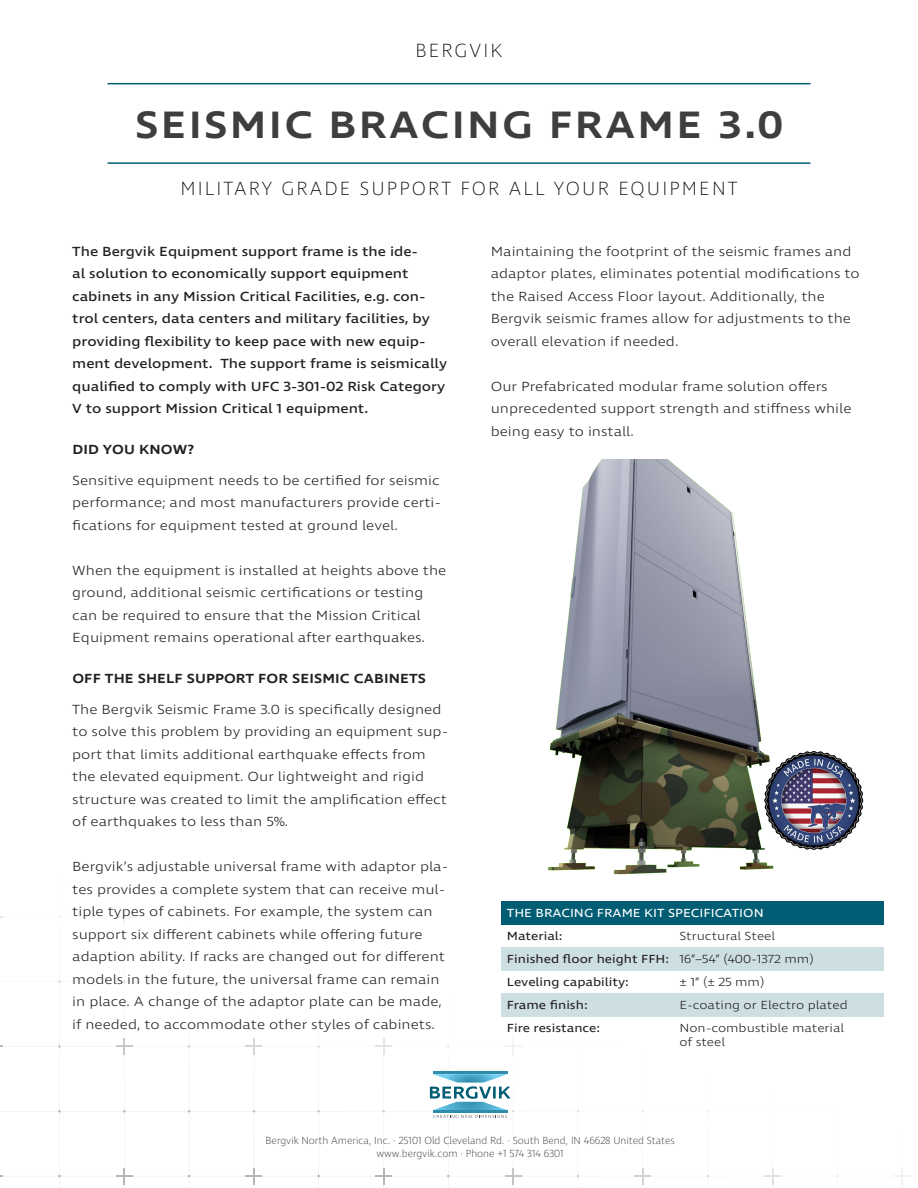
<style>
.page{position:relative;width:918px;height:1188px;background:#fff}
.page>*{position:absolute;margin:0;border:0;box-sizing:border-box;transform-origin:0 0}
.Rubrik{font:600 39px "Ingra Wd";letter-spacing:.06em;color:#3e3e3f}
.Framsida_över-_och_underrubrik{font:200 19.5px "Ingra";letter-spacing:.11em;color:#000001}
.t1{font:300 13.5px/22.5px "Ingra Wd";color:#231f20}
.t2{font:500 13.5px/22.5px "Ingra Wd";color:#231f20}
.t3{font:600 13.5px "Ingra Wd";letter-spacing:.01em;color:#231f20}
.t4{font:12px "Ingra Wd";color:#231f20}
.t5{font:300 12px/14.4px "Ingra Wd";color:#231f20}
.t6{font:12px "Ingra Wd";color:#fff}
.t7{font:200 10.5px "Ingra";color:#231f20}
.s1{font-weight:300}
</style>
<div class="page">
<hr style="left:108px;top:83px;width:702px;height:1px;background:#005d73">
<hr style="left:108px;top:162px;width:702px;height:2px;background:#005d73">
<svg style="left:0;top:901px;width:911px;height:287px"></svg>
<img style="left:548px;top:459px;width:316px;height:416px">
<div style="left:501px;top:947px;width:382px;height:24px;background:#cddfe3"></div>
<div style="left:501px;top:993px;width:382px;height:24px;background:#cddfe3"></div>
<div style="left:501px;top:901px;width:382px;height:24px;background:#005d73"></div>
<p class="Framsida_över-_och_underrubrik" style="left:415px;top:38px;width:89px">BERGVIK</p>
<p class="Rubrik" style="left:135px;top:101px;width:650px">SEISMIC BRACING FRAME 3.0</p>
<p class="Framsida_över-_och_underrubrik" style="left:180px;top:176px;width:559px">MILITARY GRADE SUPPORT FOR ALL YOUR EQUIPMENT</p>
<p class="t2" style="left:72px;top:241px;width:376px">The Bergvik Equipment support frame is the ide-<br>al solution to economically support equipment cabinets in any Mission Critical Facilities, e.g. con&shy;trol centers, data centers and military facilities, by providing flexibility to keep pace with new equip&shy;ment development. The support frame is seismically qualified to comply with UFC 3-301-02 Risk Category V to support Mission Critical 1 equipment.</p>
<p class="t3" style="left:72px;top:441px;width:123px">DID YOU KNOW?</p>
<p class="t1" style="left:72px;top:470px;width:370px;text-align:justify">Sensitive equipment needs to be certified for seismic performance; and most manufacturers provide certi&shy;fications for equipment tested at ground level.</p>
<p class="t1" style="left:72px;top:560px;width:376px">When the equipment is installed at heights above the ground, additional seismic certifications or testing can be required to ensure that the Mission Critical Equipment remains operational after earthquakes.</p>
<p class="t3" style="left:72px;top:670px;width:355px">OFF THE SHELF SUPPORT FOR SEISMIC CABINETS</p>
<p class="t1" style="left:72px;top:699px;width:377px">The Bergvik Seismic Frame 3.0 is specifically designed to solve this problem by providing an equipment sup&shy;port that limits additional earthquake effects from the elevated equipment. Our lightweight and rigid structure was created to limit the amplification effect of earthquakes to less than 5%.</p>
<p class="t1" style="left:72px;top:856px;width:377px">Bergvik’s adjustable universal frame with adaptor pla&shy;tes provides a complete system that can receive mul&shy;tiple types of cabinets. For example, the system can support six different cabinets while offering future adaption ability. If racks are changed out for different models in the future, the universal frame can remain in place. A change of the adaptor plate can be made, if needed, to accommodate other styles of cabinets.</p>
<p class="t1" style="left:491px;top:241px;width:371px">Maintaining the footprint of the seismic frames and adaptor plates, eliminates potential modifications to the Raised Access Floor layout. Additionally, the</p>
<p class="t1" style="left:491px;top:308px;width:362px">Bergvik seismic frames allow for adjustments to the overall elevation if needed.</p>
<p class="t1" style="left:491px;top:376px;width:362px">Our Prefabricated modular frame solution offers unprecedented support strength and stiffness while being easy to install.</p>
<p class="t6" style="left:507px;top:906px;width:258px">THE BRACING FRAME KIT SPECIFICATION</p>
<p class="t4" style="left:507px;top:929px;width:57px">Material:</p>
<p class="t5" style="left:679px;top:929px;width:97px">Structural Steel</p>
<p class="t4" style="left:507px;top:951px;width:308px">Finished floor height FFH: <span class="s1">16”–54” (400-1372 mm)</span></p>
<p class="t4" style="left:507px;top:974px;width:123px">Leveling capability:</p>
<p class="t5" style="left:679px;top:975px;width:86px">± 1” (± 25 mm)</p>
<p class="t4" style="left:507px;top:997px;width:82px">Frame finish:</p>
<p class="t5" style="left:679px;top:998px;width:170px">E-coating or Electro plated</p>
<p class="t4" style="left:507px;top:1020px;width:95px">Fire resistance:</p>
<p class="t5" style="left:679px;top:1021px;width:166px">Non-combustible material of steel</p>
<p class="t7" style="left:266px;top:1134px;width:411px">Bergvik North America, Inc. · 25101 Old Cleveland Rd. · South Bend, IN 46628 United States</p>
<p class="t7" style="left:377px;top:1147px;width:189px">www.bergvik.com · Phone +1 574 314 6301</p>
</div>
